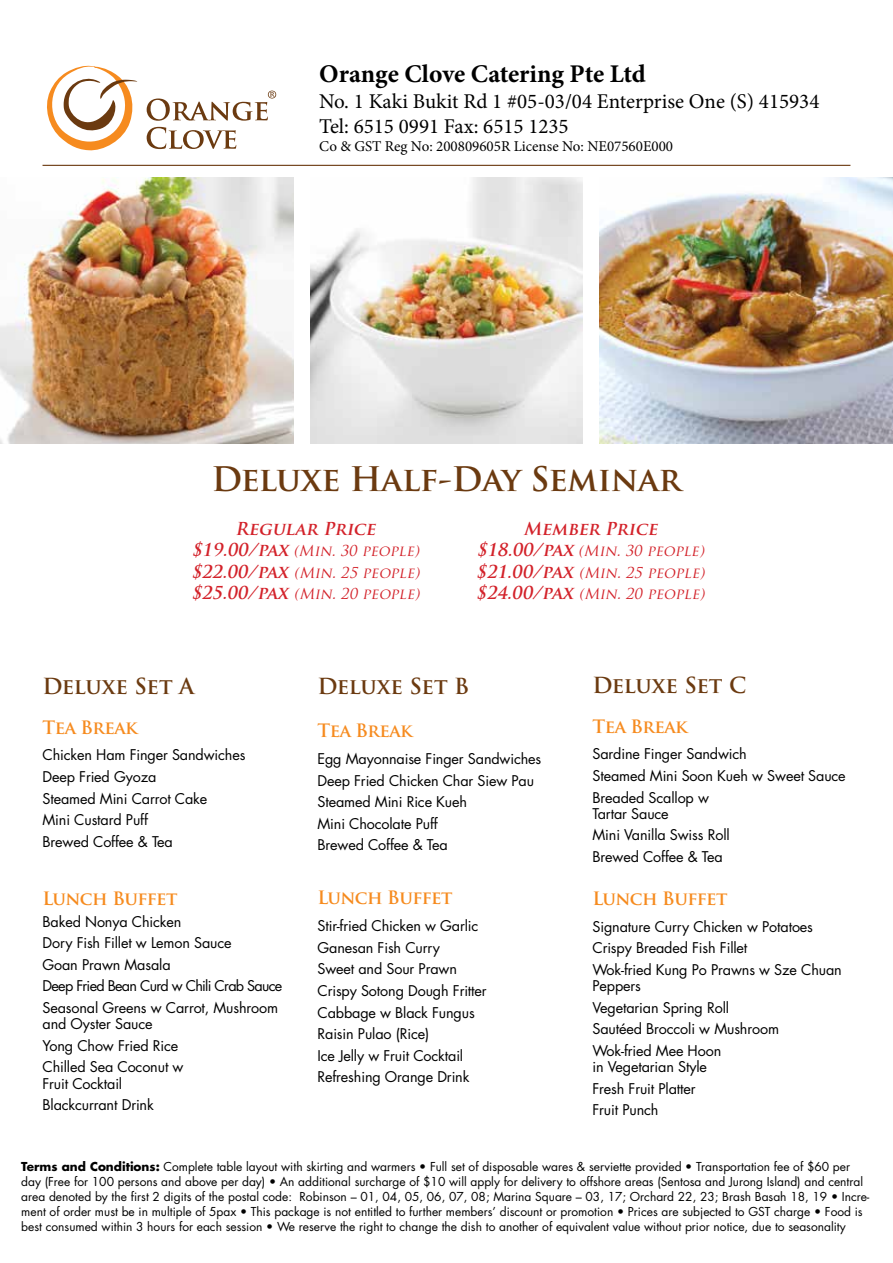
<style>
.page{position:relative;width:893px;height:1263px;background:#fff}
.page>*{position:absolute;margin:0;border:0;box-sizing:border-box;transform-origin:0 0}
.t1{font:700 33px "Trajan Pro";letter-spacing:-.01em;color:#6b3a10}
.t2{font:700 25.5px "Minion Pro";letter-spacing:-.005em;color:#000}
.t3{font:700 21.6px "Trajan Pro";letter-spacing:-.02em;color:#6b3a10}
.t4{font:21px/25.2px "Minion Pro";color:#000}
.t5{font:700 18px "Trajan Pro";letter-spacing:-.045em;color:#f68b1f}
.t6{font:700 18px "Trajan Pro";letter-spacing:-.025em;color:#f68b1f}
.t7{font:italic 700 17.4px "Trajan Pro";color:#d3222a}
.t8{font:15px "Minion Pro";color:#000}
.t9{font:italic 14.7px/21.6px "Trajan Pro";color:#d3222a;text-align:justify}
.t10{font:14.4px/21.6px "Futura";letter-spacing:-.01em;color:#000}
.t11{font:12px/15px "Futura";color:#000}
.s1{font-weight:700;font-size:17.4px}
.s2{font-weight:700}
</style>
<div class="page">
<svg style="left:147px;top:127px;width:89px;height:22px"></svg>
<svg style="left:147px;top:91px;width:129px;height:30px"></svg>
<svg style="left:47px;top:65px;width:91px;height:86px"></svg>
<hr style="left:43px;top:165px;width:807px;height:1px;background:#6b3a10">
<img style="left:0;top:178px;width:293px;height:266px">
<img style="left:310px;top:178px;width:273px;height:266px">
<img style="left:600px;top:178px;width:293px;height:266px">
<h2 class="t2" style="left:319px;top:56px;width:328px">Orange Clove Catering Pte Ltd</h2>
<h3 class="t4" style="left:319px;top:88px;width:502px">No. 1 Kaki Bukit Rd 1 #05-03/04 Enterprise One (S) 415934<br>Tel: 6515 0991 Fax: 6515 1235</h3>
<p class="t8" style="left:319px;top:136px;width:356px">Co &amp; GST Reg No: 200809605R License No: NE07560E000</p>
<h1 class="t1" style="left:212px;top:459px;width:471px">Deluxe Half-Day Seminar</h1>
<p class="t7" style="left:235px;top:517px;width:146px">Regular Price</p>
<p class="t9" style="left:191px;top:540px;width:234px"><span class="s1">$19.00/pax</span> (Min. 30 people) <span class="s1">$22.00/pax</span> (Min. 25 people) <span class="s1">$25.00/pax</span> (Min. 20 people)</p>
<p class="t7" style="left:523px;top:517px;width:139px">Member Price</p>
<p class="t9" style="left:476px;top:540px;width:234px"><span class="s1">$18.00/pax</span> (Min. 30 people) <span class="s1">$21.00/pax</span> (Min. 25 people) <span class="s1">$24.00/pax</span> (Min. 20 people)</p>
<h3 class="t3" style="left:43px;top:673px;width:153px">Deluxe Set A</h3>
<p class="t6" style="left:43px;top:716px;width:97px">Tea Break</p>
<p class="t10" style="left:43px;top:744px;width:204px">Chicken Ham Finger Sandwiches<br>Deep Fried Gyoza<br>Steamed Mini Carrot Cake<br>Mini Custard Puff<br>Brewed Coffee &amp; Tea</p>
<p class="t5" style="left:43px;top:887px;width:137px">Lunch Buffet</p>
<p class="t10" style="left:43px;top:910px;width:241px">Baked Nonya Chicken<br>Dory Fish Fillet w Lemon Sauce<br>Goan Prawn Masala<br>Deep Fried Bean Curd w Chili Crab Sauce<br>Seasonal Greens w Carrot, Mushroom</p>
<p class="t10" style="left:43px;top:1013px;width:143px">and Oyster Sauce<br>Yong Chow Fried Rice<br>Chilled Sea Coconut w</p>
<p class="t10" style="left:43px;top:1072px;width:113px">Fruit Cocktail<br>Blackcurrant Drink</p>
<h3 class="t3" style="left:317px;top:673px;width:153px">Deluxe Set B</h3>
<p class="t6" style="left:317px;top:720px;width:97px">Tea Break</p>
<p class="t10" style="left:317px;top:748px;width:225px">Egg Mayonnaise Finger Sandwiches<br>Deep Fried Chicken Char Siew Pau<br>Steamed Mini Rice Kueh<br>Mini Chocolate Puff<br>Brewed Coffee &amp; Tea</p>
<p class="t5" style="left:317px;top:887px;width:137px">Lunch Buffet</p>
<p class="t10" style="left:317px;top:915px;width:171px">Stir-fried Chicken w Garlic<br>Ganesan Fish Curry<br>Sweet and Sour Prawn<br>Crispy Sotong Dough Fritter<br>Cabbage w Black Fungus<br>Raisin Pulao (Rice)<br>Ice Jelly w Fruit Cocktail<br>Refreshing Orange Drink</p>
<h3 class="t3" style="left:592px;top:672px;width:155px">Deluxe Set C</h3>
<p class="t6" style="left:592px;top:715px;width:97px">Tea Break</p>
<p class="t10" style="left:592px;top:743px;width:255px">Sardine Finger Sandwich<br>Steamed Mini Soon Kueh w Sweet Sauce<br>Breaded Scallop w</p>
<p class="t10" style="left:592px;top:803px;width:139px">Tartar Sauce<br>Mini Vanilla Swiss Roll<br>Brewed Coffee &amp; Tea</p>
<p class="t5" style="left:592px;top:887px;width:137px">Lunch Buffet</p>
<p class="t10" style="left:592px;top:916px;width:251px">Signature Curry Chicken w Potatoes<br>Crispy Breaded Fish Fillet<br>Wok-fried Kung Po Prawns w Sze Chuan</p>
<p class="t10" style="left:592px;top:975px;width:188px">Peppers<br>Vegetarian Spring Roll<br>Sautéed Broccoli w Mushroom<br>Wok-fried Mee Hoon</p>
<p class="t10" style="left:592px;top:1056px;width:116px">in Vegetarian Style<br>Fresh Fruit Platter<br>Fruit Punch</p>
<p class="t11" style="left:21px;top:1159px;width:850px"><span class="s2">Terms and Conditions:</span> Complete table layout with skirting and warmers • Full set of disposable wares &amp; serviette provided • Transportation fee of $60 per day (Free for 100 persons and above per day) • An additional surcharge of $10 will apply for delivery to offshore areas (Sentosa and Jurong Island) and central area denoted by the first 2 digits of the postal code: Robinson – 01, 04, 05, 06, 07, 08; Marina Square – 03, 17; Orchard 22, 23; Brash Basah 18, 19 • Incre&shy;ment of order must be in multiple of 5pax • This package is not entitled to further members’ discount or promotion • Prices are subjected to GST charge • Food is best consumed within 3 hours for each session • We reserve the right to change the dish to another of equivalent value without prior notice, due to seasonality</p>
</div>
